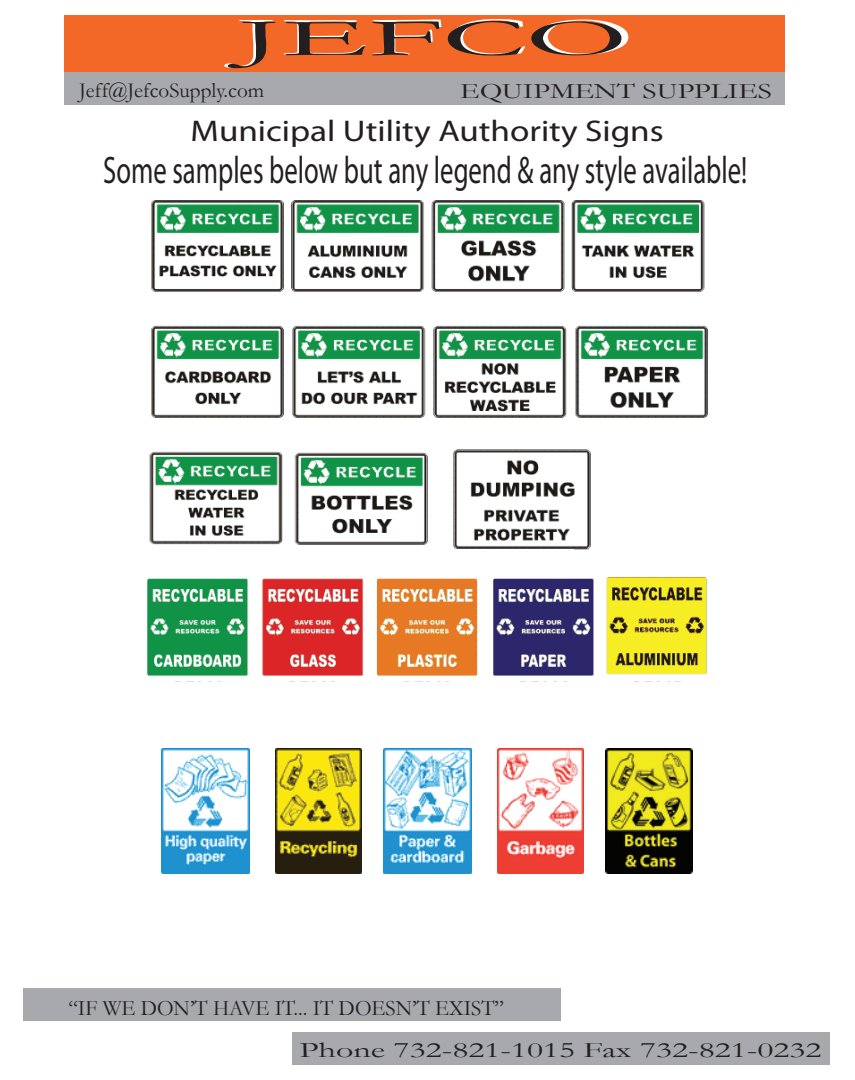
<style>
.page{position:relative;width:855px;height:1080px;background:#fff}
.page>*{position:absolute;margin:0;border:0;box-sizing:border-box;transform-origin:0 0}
.t1{font:54.62px "Garamond";color:#fff;scale:2.46 1}
.t2{font:38.5px "Myriad Pro";color:#231f20;scale:.7 1}
.t3{font:30px "Myriad Pro";color:#231f20;scale:1.17 1}
.t4{font:22.12px "Garamond";color:#231f20;scale:.96 1}
.t5{font:22.12px "Garamond";color:#231f20;scale:1.54 1}
.t6{font:22.12px "Garamond";color:#231f20;scale:1.34 1}
.t7{font:21.38px "Garamond";color:#231f20}
</style>
<div class="page">
<div style="left:64px;top:15px;width:721px;height:58px;background:#f36826"></div>
<div style="left:64px;top:73px;width:721px;height:32px;background:#a8a9ad"></div>
<div style="left:292px;top:1033px;width:538px;height:32px;background:#a8a9ad"></div>
<div style="left:24px;top:989px;width:537px;height:32px;background:#a8a9ad"></div>
<img style="left:147px;top:200px;width:561px;height:482px">
<div style="left:162px;top:294px;width:502px;height:22px;background:#fff"></div>
<div style="left:184px;top:421px;width:490px;height:25px;background:#fff"></div>
<div style="left:184px;top:549px;width:390px;height:22px;background:#fff"></div>
<img style="left:605px;top:749px;width:88px;height:125px">
<img style="left:498px;top:749px;width:86px;height:125px">
<img style="left:384px;top:749px;width:87px;height:125px">
<img style="left:275px;top:749px;width:87px;height:125px">
<img style="left:162px;top:749px;width:87px;height:125px">
<h1 class="t1" style="left:236px;top:0;width:164px">JEFCO</h1>
<p class="t6" style="left:460px;top:76px;width:234px">EQUIPMENT SUPPLIES</p>
<p class="t7" style="left:79px;top:76px;width:186px">Jeff@JefcoSupply.com</p>
<p class="t3" style="left:191px;top:113px;width:406px">Municipal Utility Authority Signs</p>
<p class="t2" style="left:103px;top:147px;width:922px">Some samples below but any legend &amp; any style available!</p>
<p class="t4" style="left:68px;top:993px;width:455px">“IF WE DON’T HAVE IT... IT DOESN’T EXIST”</p>
<p class="t5" style="left:299px;top:1035px;width:340px">Phone 732-821-1015 Fax 732-821-0232</p>
</div>
